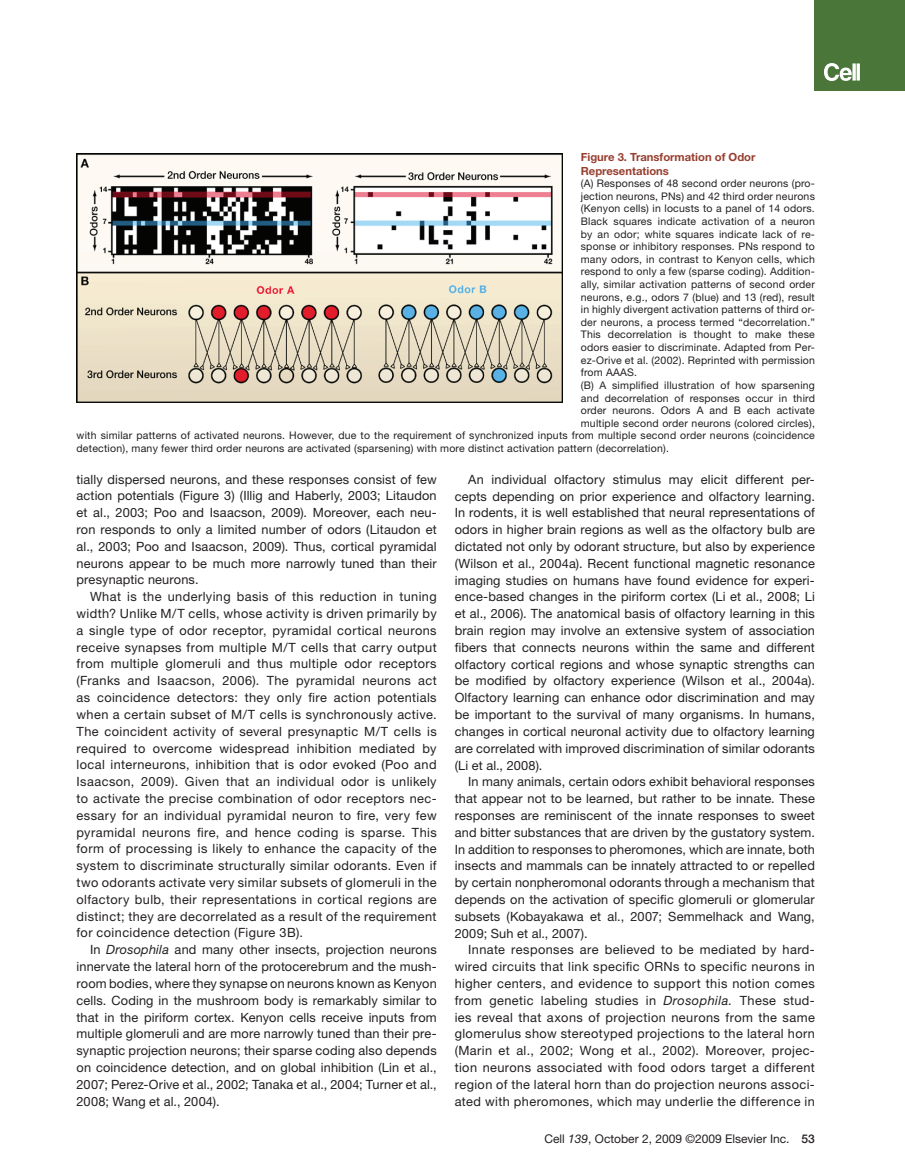
<style>
.page{position:relative;width:905px;height:1175px;background:#fff}
.page>*{position:absolute;margin:0;border:0;box-sizing:border-box;transform-origin:0 0}
.t1{font:12.75px/16.8px "Helvetica Neue LT Std";letter-spacing:.015em;color:#231f20;text-align:justify}
.t2{font:12px "Helvetica Neue LT Std";color:#231f20}
.t3{font:700 11.25px/13.5px "Helvetica Neue LT Std";color:#973e2f}
.t4{font:10.5px "Helvetica Neue LT Std";letter-spacing:.02em;color:#231f20}
.s1{font-style:italic}
.s2{font-weight:500}
</style>
<div class="page">
<div style="left:814px;top:0;width:90px;height:90px;background:#4a7639"></div>
<svg style="left:824px;top:63px;width:35px;height:18px"></svg>
<img style="left:76px;top:153px;width:486px;height:249px">
<p class="t3" style="left:580px;top:150px;width:176px">Figure 3. Transformation of Odor<br>Representations</p>
<p class="t4" style="left:580px;top:177px;width:236px">(A) Responses of 48 second order neurons (pro-</p>
<p class="t4" style="left:580px;top:190px;width:236px">jection neurons, PNs) and 42 third order neurons</p>
<p class="t4" style="left:580px;top:202px;width:235px">(Kenyon cells) in locusts to a panel of 14 odors.</p>
<p class="t4" style="left:580px;top:215px;width:235px">Black squares indicate activation of a neuron</p>
<p class="t4" style="left:580px;top:228px;width:236px">by an odor; white squares indicate lack of re-</p>
<p class="t4" style="left:580px;top:240px;width:235px">sponse or inhibitory responses. PNs respond to</p>
<p class="t4" style="left:580px;top:253px;width:235px">many odors, in contrast to Kenyon cells, which</p>
<p class="t4" style="left:580px;top:265px;width:236px">respond to only a few (sparse coding). Addition-</p>
<p class="t4" style="left:580px;top:278px;width:236px">ally, similar activation patterns of second order</p>
<p class="t4" style="left:580px;top:291px;width:235px">neurons, e.g., odors 7 (blue) and 13 (red), result</p>
<p class="t4" style="left:580px;top:303px;width:236px">in highly divergent activation patterns of third or-</p>
<p class="t4" style="left:580px;top:316px;width:236px">der neurons, a process termed “decorrelation.”</p>
<p class="t4" style="left:580px;top:328px;width:235px">This decorrelation is thought to make these</p>
<p class="t4" style="left:580px;top:341px;width:236px">odors easier to discriminate. Adapted from Per-</p>
<p class="t4" style="left:580px;top:354px;width:236px">ez-Orive et al. (2002). Reprinted with permission</p>
<p class="t4" style="left:580px;top:366px;width:58px">from AAAS.</p>
<p class="t4" style="left:580px;top:379px;width:236px">(B) A simplified illustration of how sparsening</p>
<p class="t4" style="left:580px;top:391px;width:236px">and decorrelation of responses occur in third</p>
<p class="t4" style="left:580px;top:404px;width:235px">order neurons. Odors A and B each activate</p>
<p class="t4" style="left:580px;top:417px;width:236px">multiple second order neurons (colored circles),</p>
<p class="t4" style="left:76px;top:429px;width:739px">with similar patterns of activated neurons. However, due to the requirement of synchronized inputs from multiple second order neurons (coincidence</p>
<p class="t4" style="left:76px;top:442px;width:594px">detection), many fewer third order neurons are activated (sparsening) with more distinct activation pattern (decorrelation).</p>
<p class="t1" style="left:76px;top:470px;width:362px">tially dispersed neurons, and these responses consist of few action potentials (Figure 3) (Illig and Haberly, 2003; Litaudon et al., 2003; Poo and Isaacson, 2009). Moreover, each neu&shy;ron responds to only a limited number of odors (Litaudon et al., 2003; Poo and Isaacson, 2009). Thus, cortical pyramidal neurons appear to be much more narrowly tuned than their presynaptic neurons.</p>
<p class="t1" style="left:76px;top:588px;width:362px;text-indent:14px">What is the underlying basis of this reduction in tuning width? Unlike M/T cells, whose activity is driven primarily by a single type of odor receptor, pyramidal cortical neurons receive synapses from multiple M/T cells that carry output from multiple glomeruli and thus multiple odor receptors (Franks and Isaacson, 2006). The pyramidal neurons act as coincidence detectors: they only fire action potentials when a certain subset of M/T cells is synchronously active.<br>The coincident activity of several presynaptic M/T cells is required to overcome widespread inhibition mediated by local interneurons, inhibition that is odor evoked (Poo and Isaacson, 2009). Given that an individual odor is unlikely to activate the precise combination of odor receptors nec&shy;essary for an individual pyramidal neuron to fire, very few pyramidal neurons fire, and hence coding is sparse. This form of processing is likely to enhance the capacity of the system to discriminate structurally similar odorants. Even if two odorants activate very similar subsets of glomeruli in the olfactory bulb, their representations in cortical regions are distinct; they are decorrelated as a result of the requirement for coincidence detection (Figure 3B).</p>
<p class="t1" style="left:77px;top:941px;width:362px;text-indent:14px">In <span class="s1">Drosophila</span> and many other insects, projection neurons innervate the lateral horn of the protocerebrum and the mush&shy;room bodies, where they synapse on neurons known as Kenyon cells. Coding in the mushroom body is remarkably similar to that in the piriform cortex. Kenyon cells receive inputs from multiple glomeruli and are more narrowly tuned than their pre&shy;synaptic projection neurons; their sparse coding also depends on coincidence detection, and on global inhibition (Lin et al., 2007; Perez-Orive et al., 2002; Tanaka et al., 2004; Turner et al., 2008; Wang et al., 2004).</p>
<p class="t1" style="left:454px;top:470px;width:362px;text-indent:14px">An individual olfactory stimulus may elicit different per&shy;cepts depending on prior experience and olfactory learning.<br>In rodents, it is well established that neural representations of odors in higher brain regions as well as the olfactory bulb are dictated not only by odorant structure, but also by experience (Wilson et al., 2004a). Recent functional magnetic resonance imaging studies on humans have found evidence for experi&shy;ence-based changes in the piriform cortex (Li et al., 2008; Li et al., 2006). The anatomical basis of olfactory learning in this brain region may involve an extensive system of association fibers that connects neurons within the same and different olfactory cortical regions and whose synaptic strengths can be modified by olfactory experience (Wilson et al., 2004a).<br>Olfactory learning can enhance odor discrimination and may be important to the survival of many organisms. In humans, changes in cortical neuronal activity due to olfactory learning are correlated with improved discrimination of similar odorants (Li et al., 2008).</p>
<p class="t1" style="left:454px;top:773px;width:362px;text-indent:14px">In many animals, certain odors exhibit behavioral responses that appear not to be learned, but rather to be innate. These responses are reminiscent of the innate responses to sweet and bitter substances that are driven by the gustatory system.<br>In addition to responses to pheromones, which are innate, both insects and mammals can be innately attracted to or repelled by certain nonpheromonal odorants through a mechanism that depends on the activation of specific glomeruli or glomerular subsets (Kobayakawa et al., 2007; Semmelhack and Wang, 2009; Suh et al., 2007).</p>
<p class="t1" style="left:454px;top:941px;width:362px;text-indent:14px">Innate responses are believed to be mediated by hard&shy;wired circuits that link specific ORNs to specific neurons in higher centers, and evidence to support this notion comes from genetic labeling studies in <span class="s1">Drosophila.</span> These stud&shy;ies reveal that axons of projection neurons from the same glomerulus show stereotyped projections to the lateral horn (Marin et al., 2002; Wong et al., 2002). Moreover, projec&shy;tion neurons associated with food odors target a different region of the lateral horn than do projection neurons associ&shy;ated with pheromones, which may underlie the difference in</p>
<p class="t2" style="left:544px;top:1131px;width:272px">Cell <span class="s1">139</span>, October 2, 2009 ©2009 Elsevier Inc. <span class="s2">53</span></p>
</div>
